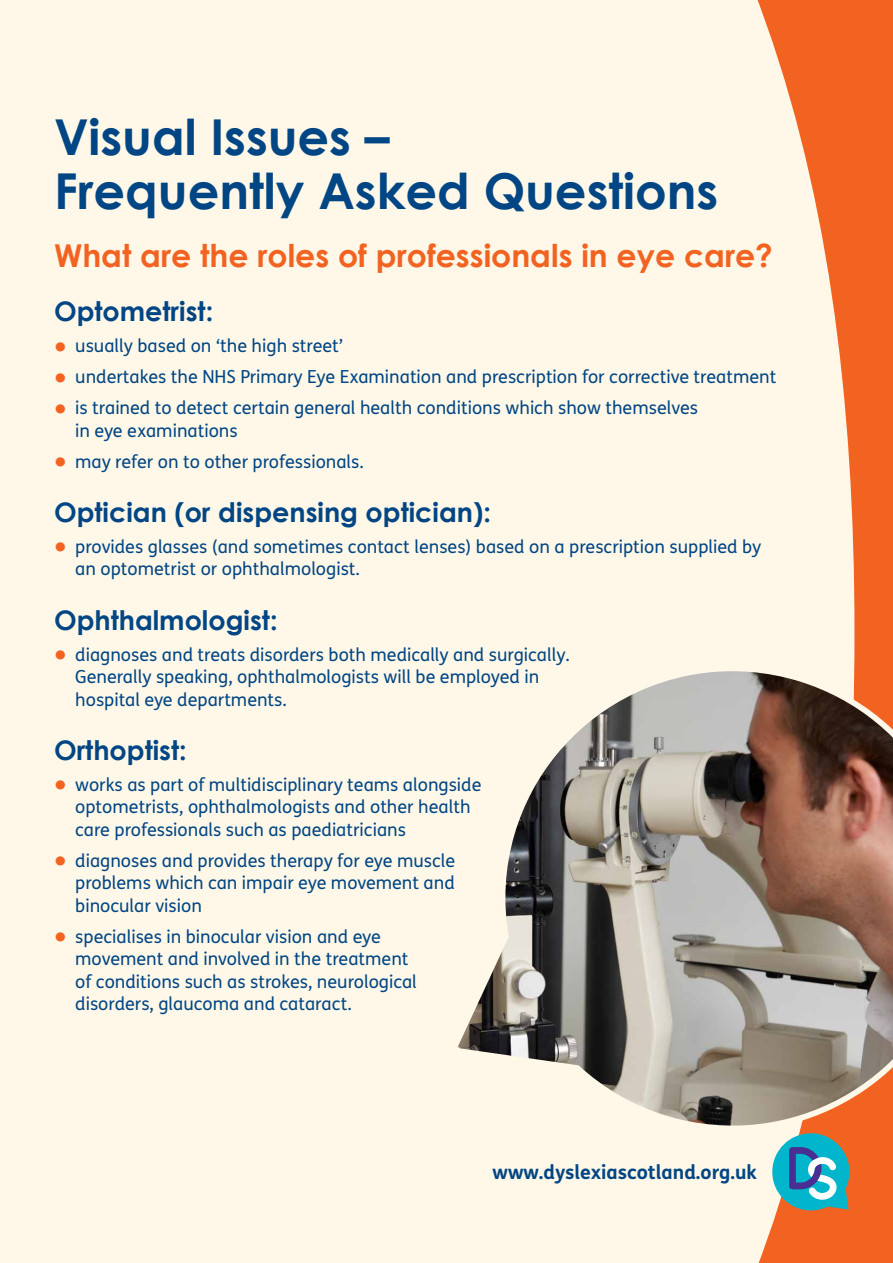
<style>
.page{position:relative;width:893px;height:1263px;background:#fff7e7}
.page>*{position:absolute;margin:0;border:0;box-sizing:border-box;transform-origin:0 0}
.t1{font:700 49.5px/54px "Century Gothic";color:#004684}
.t2{font:700 31.5px "Century Gothic";color:#f26322}
.t3{font:700 27px "Century Gothic";color:#004684}
.t4{font:700 19.5px "FS Me";color:#004684}
.t5{font:18px/22.5px "FS Me";color:#004684}
.s1{font-size:37.5px;color:#f26322}
</style>
<div class="page">
<svg style="left:757px;top:0;width:136px;height:1263px;fill:#f26322"></svg>
<svg style="left:772px;top:1162px;width:77px;height:48px;background:#47adc1"></svg>
<svg style="left:457px;top:635px;width:436px;height:527px"></svg>
<h1 class="t1" style="left:54px;top:108px;width:666px">Visual Issues –<br>Frequently Asked Questions</h1>
<h2 class="t2" style="left:54px;top:232px;width:720px">What are the roles of professionals in eye care?</h2>
<h3 class="t3" style="left:54px;top:291px;width:161px">Optometrist:</h3>
<p class="t5" style="left:54px;top:334px;width:291px"><span class="s1">•</span> usually based on ‘the high street’</p>
<p class="t5" style="left:54px;top:365px;width:724px"><span class="s1">•</span> undertakes the NHS Primary Eye Examination and prescription for corrective treatment</p>
<p class="t5" style="left:75px;top:396px;width:624px;text-indent:-21px"><span class="s1">•</span> is trained to detect certain general health conditions which show themselves in eye examinations</p>
<p class="t5" style="left:54px;top:450px;width:311px"><span class="s1">•</span> may refer on to other professionals.</p>
<h3 class="t3" style="left:54px;top:492px;width:438px">Optician (or dispensing optician):</h3>
<p class="t5" style="left:75px;top:535px;width:687px;text-indent:-21px"><span class="s1">•</span> provides glasses (and sometimes contact lenses) based on a prescription supplied by an optometrist or ophthalmologist.</p>
<h3 class="t3" style="left:54px;top:599px;width:225px">Ophthalmologist:</h3>
<p class="t5" style="left:75px;top:643px;width:496px;text-indent:-21px"><span class="s1">•</span> diagnoses and treats disorders both medically and surgically.<br>Generally speaking, ophthalmologists will be employed in hospital eye departments.</p>
<h3 class="t3" style="left:54px;top:729px;width:134px">Orthoptist:</h3>
<p class="t5" style="left:75px;top:773px;width:408px;text-indent:-21px"><span class="s1">•</span> works as part of multidisciplinary teams alongside optometrists, ophthalmologists and other health care professionals such as paediatricians</p>
<p class="t5" style="left:75px;top:849px;width:381px;text-align:justify;text-indent:-21px"><span class="s1">•</span> diagnoses and provides therapy for eye muscle problems which can impair eye movement and binocular vision</p>
<p class="t5" style="left:75px;top:925px;width:343px;text-indent:-21px"><span class="s1">•</span> specialises in binocular vision and eye movement and involved in the treatment of conditions such as strokes, neurological disorders, glaucoma and cataract.</p>
<p class="t4" style="left:493px;top:1157px;width:266px">www.dyslexiascotland.org.uk</p>
</div>
